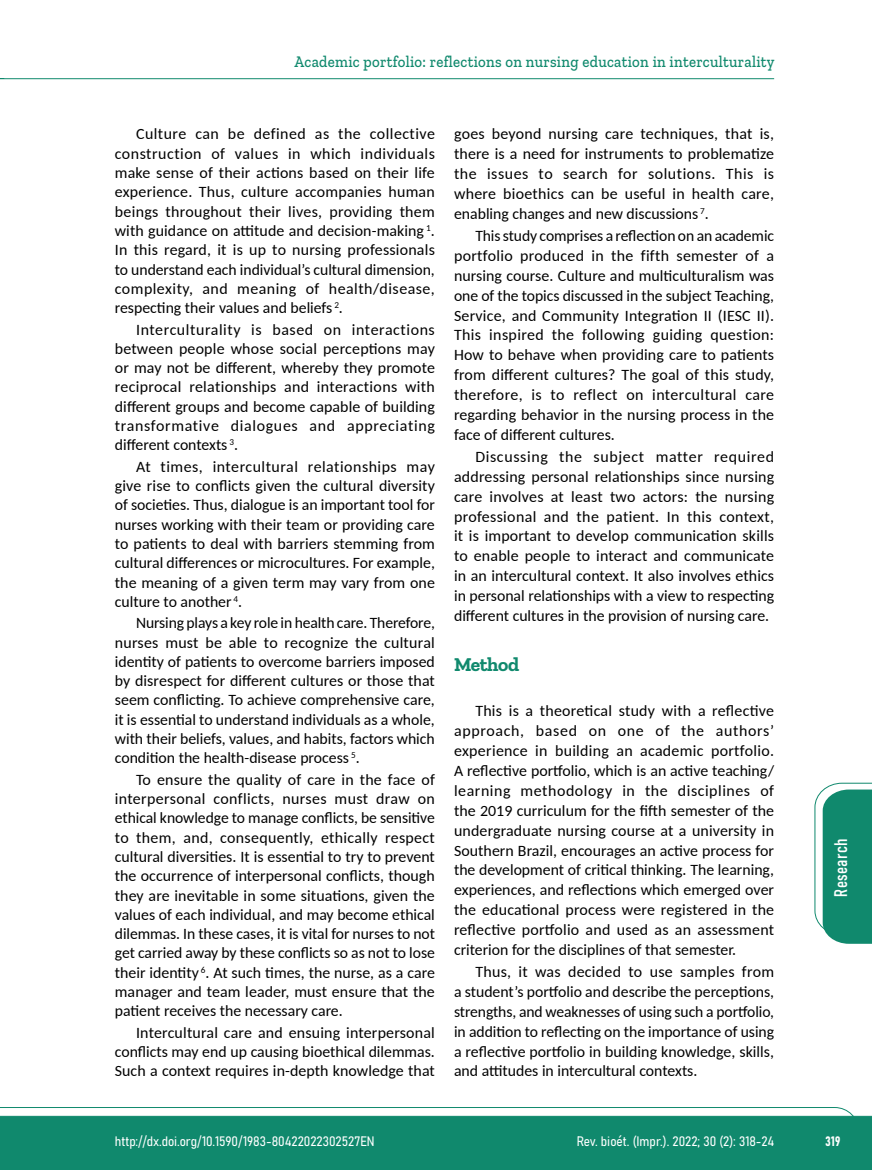
<style>
.page{position:relative;width:872px;height:1170px;background:#fff}
.page>*{position:absolute;margin:0;border:0;box-sizing:border-box;transform-origin:0 0}
.t1{font:700 19.5px "Zilla Slab";letter-spacing:-.02em;color:#10896d}
.t2{font:18px "Bahnschrift";letter-spacing:.02em;color:#fff}
.t3{font:500 16.5px "Zilla Slab";letter-spacing:.02em;color:#10896d;scale:.9 1}
.t4{font:15.75px/19.4px "Carlito";color:#000;text-align:justify}
.t5{font:13.5px "Bahnschrift";color:#fff}
</style>
<div class="page">
<svg style="left:0;top:1107px;width:859px;height:62px;background:#2e977f"></svg>
<hr style="left:0;top:78px;width:774px;height:1px;background:#10896d">
<svg style="left:814px;top:782px;width:58px;height:161px"></svg>
<p class="t3" style="left:295px;top:53px;width:534px">Academic portfolio: reflections on nursing education in interculturality</p>
<p class="t4" style="left:115px;top:124px;width:321px;text-indent:21px">Culture can be defined as the collective construction of values in which individuals make sense of their actions based on their life experience. Thus, culture accompanies human beings throughout their lives, providing them with guidance on attitude and decision-making <sup>1</sup>.<br>In this regard, it is up to nursing professionals to understand each individual’s cultural dimension, complexity, and meaning of health/disease, respecting their values and beliefs <sup>2</sup>.</p>
<p class="t4" style="left:115px;top:319px;width:321px;text-indent:21px">Interculturality is based on interactions between people whose social perceptions may or may not be different, whereby they promote reciprocal relationships and interactions with different groups and become capable of building transformative dialogues and appreciating different contexts <sup>3</sup>.</p>
<p class="t4" style="left:115px;top:456px;width:322px;text-indent:21px">At times, intercultural relationships may give rise to conflicts given the cultural diversity of societies. Thus, dialogue is an important tool for nurses working with their team or providing care to patients to deal with barriers stemming from cultural differences or microcultures. For example, the meaning of a given term may vary from one culture to another <sup>4</sup>.</p>
<p class="t4" style="left:115px;top:612px;width:321px;text-indent:21px">Nursing plays a key role in health care. Therefore, nurses must be able to recognize the cultural identity of patients to overcome barriers imposed by disrespect for different cultures or those that seem conflicting. To achieve comprehensive care, it is essential to understand individuals as a whole, with their beliefs, values, and habits, factors which condition the health-disease process <sup>5</sup>.</p>
<p class="t4" style="left:115px;top:769px;width:322px;text-indent:21px">To ensure the quality of care in the face of interpersonal conflicts, nurses must draw on ethical knowledge to manage conflicts, be sensitive to them, and, consequently, ethically respect cultural diversities. It is essential to try to prevent the occurrence of interpersonal conflicts, though they are inevitable in some situations, given the values of each individual, and may become ethical dilemmas. In these cases, it is vital for nurses to not get carried away by these conflicts so as not to lose their identity <sup>6</sup>. At such times, the nurse, as a care manager and team leader, must ensure that the patient receives the necessary care.</p>
<p class="t4" style="left:115px;top:1022px;width:321px;text-indent:21px">Intercultural care and ensuing interpersonal conflicts may end up causing bioethical dilemmas.<br>Such a context requires in-depth knowledge that</p>
<p class="t4" style="left:454px;top:124px;width:321px;line-height:19.8px">goes beyond nursing care techniques, that is, there is a need for instruments to problematize the issues to search for solutions. This is where bioethics can be useful in health care, enabling changes and new discussions <sup>7</sup>.</p>
<p class="t4" style="left:454px;top:225px;width:322px;line-height:19.8px;text-indent:21px">This study comprises a reflection on an academic portfolio produced in the fifth semester of a nursing course. Culture and multiculturalism was one of the topics discussed in the subject Teaching, Service, and Community Integration II (IESC II).<br>This inspired the following guiding question:<br>How to behave when providing care to patients from different cultures? The goal of this study, therefore, is to reflect on intercultural care regarding behavior in the nursing process in the face of different cultures.</p>
<p class="t4" style="left:454px;top:446px;width:322px;line-height:19.8px;text-indent:21px">Discussing the subject matter required addressing personal relationships since nursing care involves at least two actors: the nursing professional and the patient. In this context, it is important to develop communication skills to enable people to interact and communicate in an intercultural context. It also involves ethics in personal relationships with a view to respecting different cultures in the provision of nursing care.</p>
<p class="t1" style="left:454px;top:653px;width:67px">Method</p>
<p class="t4" style="left:454px;top:700px;width:322px;line-height:19.8px;text-indent:21px">This is a theoretical study with a reflective approach, based on one of the authors’ experience in building an academic portfolio.<br>A reflective portfolio, which is an active teaching/ learning methodology in the disciplines of the 2019 curriculum for the fifth semester of the undergraduate nursing course at a university in Southern Brazil, encourages an active process for the development of critical thinking. The learning, experiences, and reflections which emerged over the educational process were registered in the reflective portfolio and used as an assessment criterion for the disciplines of that semester.</p>
<p class="t4" style="left:454px;top:961px;width:321px;line-height:19.8px;text-indent:21px">Thus, it was decided to use samples from a student’s portfolio and describe the perceptions, strengths, and weaknesses of using such a portfolio, in addition to reflecting on the importance of using a reflective portfolio in building knowledge, skills, and attitudes in intercultural contexts.</p>
<p class="t2" style="left:827px;top:896px;width:59px;rotate:-90deg">Research</p>
<p class="t5" style="left:115px;top:1131px;width:261px">http://dx.doi.org/10.1590/1983-80422022302527EN</p>
<p class="t5" style="left:576px;top:1131px;width:199px">Rev. bioét. (Impr.). 2022; 30 (2): 318-24</p>
<p class="t5" style="left:825px;top:1130px;width:17px">319</p>
</div>
